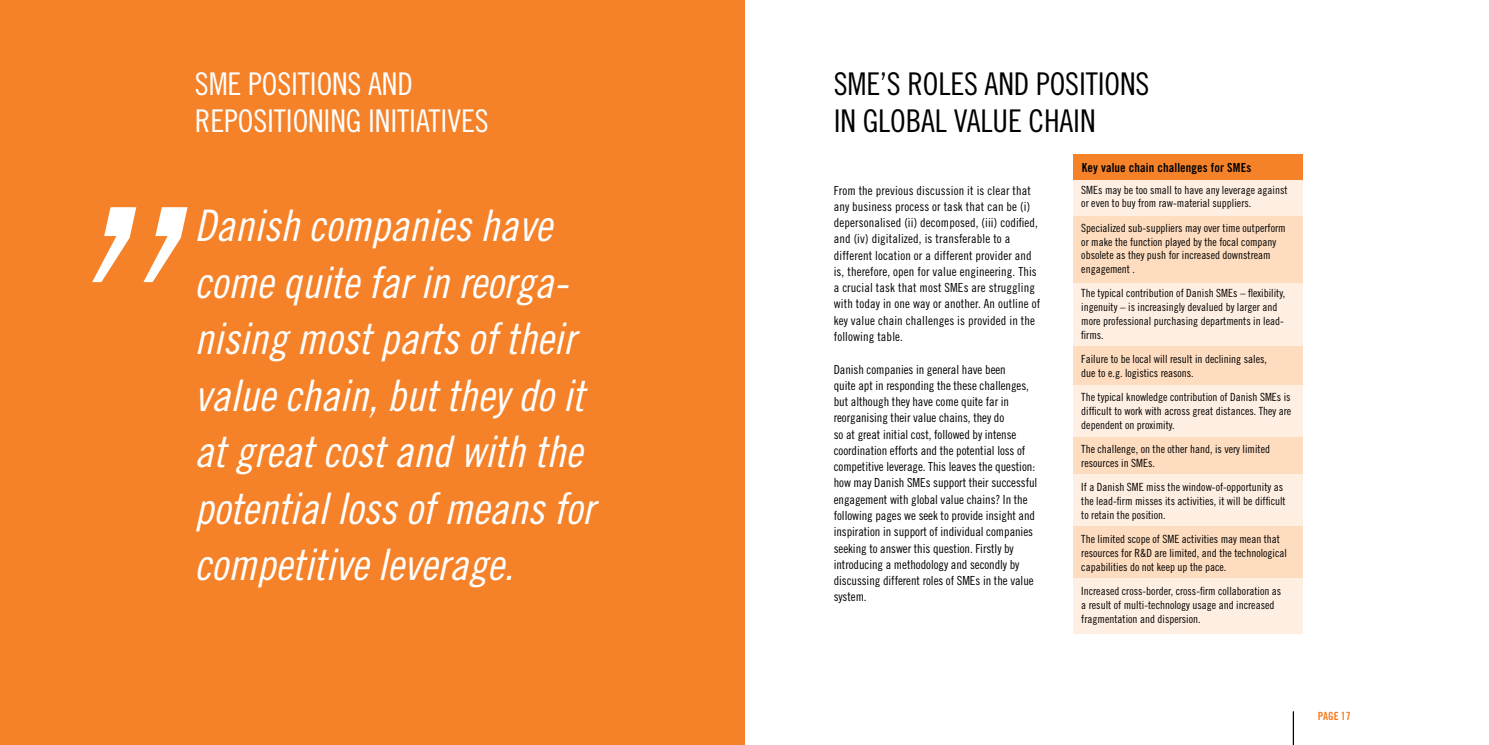
<style>
.page{position:relative;width:1489px;height:745px;background:#fff}
.page>*{position:absolute;margin:0;border:0;box-sizing:border-box;transform-origin:0 0}
.t1{font:43.38px/56.5px "Trade Gothic Cond Eighteen Obl";letter-spacing:-.005em;color:#fff}
.t2{font:31.25px "Trade Gothic Cond Eighteen";letter-spacing:-.005em;color:#000}
.t3{font:31.25px "Trade Gothic Cond Eighteen";color:#fff}
.t4{font:12.5px/16.2px "Trade Gothic Cond Eighteen";letter-spacing:-.005em;color:#000}
.t5{font:12.5px "Trade Gothic Bold Cond Twenty";letter-spacing:.01em;color:#000}
.t6{font:11.25px/13.8px "Trade Gothic Cond Eighteen";color:#000}
.t7{font:11.25px "Trade Gothic Bold Cond Twenty";color:#f58025}
</style>
<div class="page">
<hr style="left:1292px;top:710px;width:1px;height:34px;background:#000">
<div style="left:0;top:0;width:744px;height:744px;background:#f58229"></div>
<div style="left:1073px;top:179px;width:229px;height:37px;background:#ffefe2"></div>
<div style="left:1073px;top:283px;width:229px;height:63px;background:#ffefe2"></div>
<div style="left:1073px;top:216px;width:229px;height:67px;background:#fedcbf"></div>
<div style="left:1073px;top:346px;width:229px;height:39px;background:#fedcbf"></div>
<div style="left:1073px;top:385px;width:229px;height:52px;background:#ffefe2"></div>
<div style="left:1073px;top:437px;width:229px;height:37px;background:#fedcbf"></div>
<div style="left:1073px;top:474px;width:229px;height:52px;background:#ffefe2"></div>
<div style="left:1073px;top:526px;width:229px;height:51px;background:#fedcbf"></div>
<div style="left:1073px;top:577px;width:229px;height:55px;background:#ffefe2"></div>
<div style="left:1073px;top:154px;width:229px;height:25px;background:#f58229"></div>
<svg style="left:92px;top:207px;width:95px;height:75px"></svg>
<h2 class="t3" style="left:195px;top:66px;width:80px">SME Positions</h2>
<h2 class="t3" style="left:368px;top:66px;width:16px">and</h2>
<h2 class="t3" style="left:195px;top:102px;width:14px">repositioning</h2>
<h2 class="t3" style="left:368px;top:102px;width:12px">initiatives</h2>
<h1 class="t1" style="left:194px;top:197px;width:401px">Danish companies have come quite far in reorga&shy;nising most parts of their value chain, but they do it at great cost and with the potential loss of means for competitive leverage.</h1>
<h2 class="t2" style="left:833px;top:66px;width:104px">SME’s Roles</h2>
<h2 class="t2" style="left:984px;top:66px;width:79px">and Positions</h2>
<h2 class="t2" style="left:833px;top:102px;width:59px">in Global</h2>
<h2 class="t2" style="left:953px;top:102px;width:28px">Value</h2>
<h2 class="t2" style="left:1028px;top:102px;width:29px">Chain</h2>
<p class="t5" style="left:1081px;top:159px;width:171px">Key value chain challenges for SMEs</p>
<p class="t4" style="left:833px;top:182px;width:208px">From the previous discussion it is clear that any business process or task that can be (i) depersonalised (ii) decomposed, (iii) codified, and (iv) digitalized, is transferable to a different location or a different provider and is, therefore, open for value engineering. This a crucial task that most SMEs are struggling with today in one way or another. An outline of key value chain challenges is provided in the following table.</p>
<p class="t4" style="left:833px;top:360px;width:205px">Danish companies in general have been<br>quite apt in responding the these challenges, but although they have come quite far in reorganising their value chains, they do<br>so at great initial cost, followed by intense coordination efforts and the potential loss of competitive leverage. This leaves the question: how may Danish SMEs support their successful engagement with global value chains? In the following pages we seek to provide insight and inspiration in support of individual companies seeking to answer this question. Firstly by introducing a methodology and secondly by discussing different roles of SMEs in the value system.</p>
<p class="t6" style="left:1081px;top:182px;width:208px">SMEs may be too small to have any leverage against or even to buy from raw-material suppliers.</p>
<p class="t6" style="left:1081px;top:220px;width:206px">Specialized sub-suppliers may over time outperform or make the function played by the focal company obsolete as they push for increased downstream engagement .</p>
<p class="t6" style="left:1081px;top:286px;width:205px">The typical contribution of Danish SMEs – flexibility, ingenuity – is increasingly devalued by larger and more professional purchasing departments in lead&shy;firms.</p>
<p class="t6" style="left:1081px;top:352px;width:187px">Failure to be local will result in declining sales, due to e.g. logistics reasons.</p>
<p class="t6" style="left:1081px;top:390px;width:211px;text-align:justify">The typical knowledge contribution of Danish SMEs is difficult to work with across great distances. They are dependent on proximity.</p>
<p class="t6" style="left:1081px;top:442px;width:190px">The challenge, on the other hand, is very limited resources in SMEs.</p>
<p class="t6" style="left:1081px;top:480px;width:206px">If a Danish SME miss the window-of-opportunity as the lead-firm misses its activities, it will be difficult to retain the position.</p>
<p class="t6" style="left:1081px;top:532px;width:207px">The limited scope of SME activities may mean that resources for R&amp;D are limited, and the technological capabilities do not keep up the pace.</p>
<p class="t6" style="left:1081px;top:584px;width:201px">Increased cross-border, cross-firm collaboration as a result of multi-technology usage and increased fragmentation and dispersion.</p>
<p class="t7" style="left:1317px;top:708px;width:35px">page 17</p>
</div>
